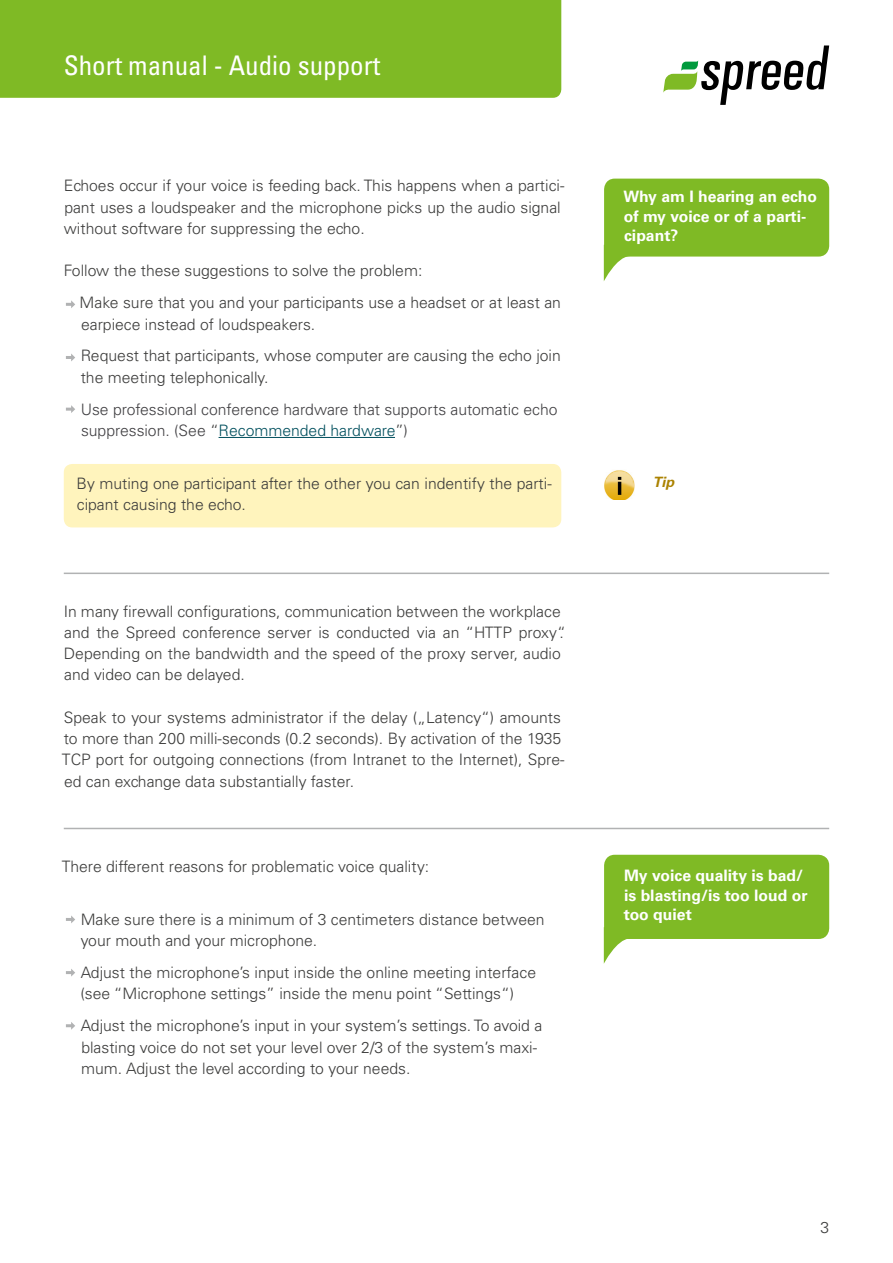
<style>
.page{position:relative;width:893px;height:1263px;background:#fff}
.page>*{position:absolute;margin:0;border:0;box-sizing:border-box;transform-origin:0 0}
.t1{font:condensed 27px "Univers LT Std";color:#fff}
.fliesstext_en{font:300 15.75px/21.3px "Univers LT Std";color:#3b3b3a}
.fliesstext_en_aufzae{font:300 15.75px/21.3px "Univers LT Std";color:#3b3b3a}
.fliesstext_en_aufzae-2{font:300 15.75px/21.3px "Univers LT Std";color:#403f42}
.t2{font:700 15.75px/19.5px "Univers LT Std";color:#fff}
.hintText{font:300 15.75px "Univers LT Std";color:#3b3b3a}
.t3{font:italic 700 14.25px "Univers LT Std";color:#ab8200}
.s1{color:#3b3b3a}
.s2{color:#004f5d}
</style>
<div class="page">
<svg style="left:663px;top:45px;width:166px;height:60px"></svg>
<div style="left:0;top:0;width:561px;height:98px;background:#7fba25"></div>
<hr style="left:219px;top:437px;width:176px;height:1px;background:#004f5d">
<svg style="left:66px;top:300px;width:9px;height:8px"></svg>
<svg style="left:66px;top:354px;width:9px;height:7px"></svg>
<svg style="left:66px;top:405px;width:9px;height:8px"></svg>
<img style="left:605px;top:470px;width:29px;height:29px">
<div style="left:64px;top:464px;width:497px;height:63px;background:#fff4bd;border-radius:9px"></div>
<hr style="left:64px;top:573px;width:765px;height:1px;background:#b1b2b3">
<hr style="left:64px;top:828px;width:765px;height:1px;background:#b1b2b3">
<svg style="left:66px;top:915px;width:9px;height:8px"></svg>
<svg style="left:66px;top:969px;width:9px;height:7px"></svg>
<svg style="left:66px;top:1022px;width:9px;height:8px"></svg>
<div style="left:606px;top:181px;width:221px;height:73px;background:#7fba25;border-radius:9px"></div>
<div style="left:604px;top:179px;width:225px;height:78px;border:4px solid #7fba25;border-radius:9px"></div>
<svg style="left:604px;top:244px;width:26px;height:37px"></svg>
<div style="left:606px;top:857px;width:221px;height:80px;background:#7fba25;border-radius:9px"></div>
<div style="left:604px;top:855px;width:225px;height:84px;border:4px solid #7fba25;border-radius:9px"></div>
<svg style="left:604px;top:927px;width:26px;height:37px"></svg>
<h1 class="t1" style="left:64px;top:48px;width:318px">Short manual - Audio support</h1>
<p class="fliesstext_en" style="left:64px;top:175px;width:502px">Echoes occur if your voice is feeding back. This happens when a partici&shy;pant uses a loudspeaker and the microphone picks up the audio signal without software for suppressing the echo.</p>
<p class="fliesstext_en" style="left:64px;top:260px;width:360px">Follow the these suggestions to solve the problem:</p>
<p class="fliesstext_en_aufzae" style="left:80px;top:292px;width:483px">Make sure that you and your participants use a headset or at least an earpiece instead of loudspeakers.</p>
<p class="fliesstext_en_aufzae" style="left:81px;top:345px;width:482px">Request that participants, whose computer are causing the echo join the meeting telephonically.</p>
<p class="fliesstext_en_aufzae-2" style="left:81px;top:398px;width:478px">Use professional conference hardware that supports automatic echo suppression. (See <span class="s1">“</span><span class="s2">Recommended hardware</span><span class="s1">”</span>)</p>
<p class="hintText" style="left:77px;top:474px;width:477px">By muting one participant after the other you can indentify the parti-</p>
<p class="t3" style="left:653px;top:473px;width:23px">Tip</p>
<p class="hintText" style="left:77px;top:495px;width:171px">cipant causing the echo.</p>
<p class="t2" style="left:623px;top:187px;width:195px">Why am I hearing an echo of my voice or of a parti&shy;cipant?</p>
<p class="fliesstext_en" style="left:64px;top:600px;width:503px">In many firewall configurations, communication between the workplace and the Spreed conference server is conducted via an “HTTP proxy“.<br>Depending on the bandwidth and the speed of the proxy server, audio and video can be delayed.</p>
<p class="fliesstext_en" style="left:62px;top:707px;width:504px">Speak to your systems administrator if the delay („Latency“) amounts to more than 200 milli-seconds (0.2 seconds). By activation of the 1935<br>TCP port for outgoing connections (from Intranet to the Internet), Spre&shy;ed can exchange data substantially faster.</p>
<p class="fliesstext_en" style="left:62px;top:855px;width:369px">There different reasons for problematic voice quality:</p>
<p class="fliesstext_en_aufzae" style="left:81px;top:909px;width:465px">Make sure there is a minimum of 3 centimeters distance between your mouth and your microphone.</p>
<p class="fliesstext_en_aufzae" style="left:80px;top:962px;width:457px">Adjust the microphone’s input inside the online meeting interface (see “Microphone settings” inside the menu point “Settings“)</p>
<p class="fliesstext_en_aufzae" style="left:81px;top:1015px;width:463px">Adjust the microphone’s input in your system’s settings. To avoid a blasting voice do not set your level over 2/3 of the system’s maxi&shy;mum. Adjust the level according to your needs.</p>
<p class="t2" style="left:624px;top:866px;width:185px">My voice quality is bad/ is blasting/is too loud or too quiet</p>
<p class="fliesstext_en" style="left:821px;top:1217px;width:10px">3</p>
</div>
